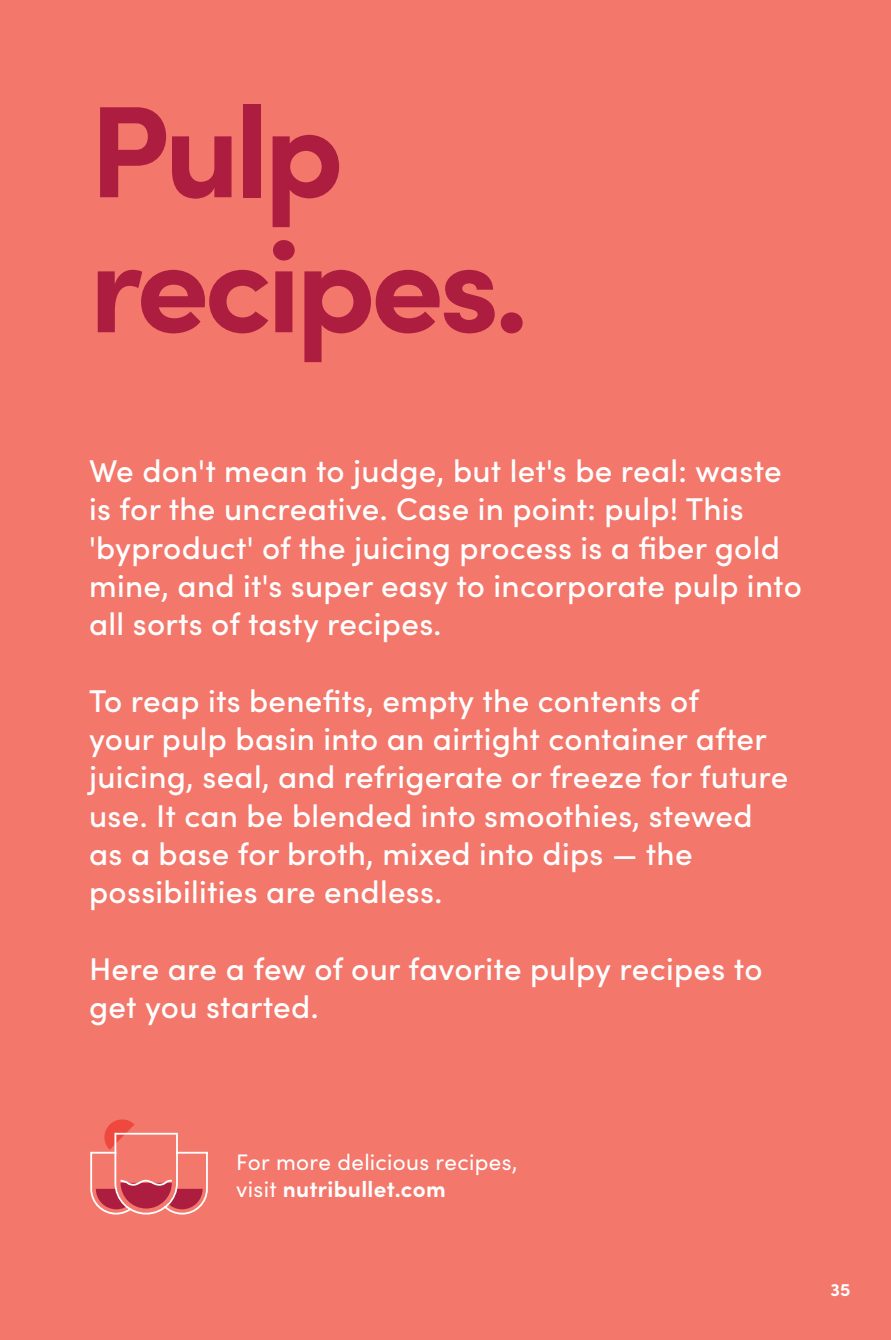
<style>
.page{position:relative;width:891px;height:1340px;background:#fff}
.page>*{position:absolute;margin:0;border:0;box-sizing:border-box;transform-origin:0 0}
.t1{font:700 130.5px/135px "Sofia Pro";letter-spacing:-.04em;color:#ac1d40}
.t2{font:500 31.5px/38.2px "Sofia Pro";letter-spacing:.01em;color:#fff}
.t3{font:22.5px/27px "Sofia Pro";letter-spacing:.015em;color:#fff}
.t4{font:700 18px "Sofia Pro";color:#fff}
.s1{font-weight:700}
</style>
<div class="page">
<div style="left:0;top:0;width:891px;height:1339px;background:#f3776b"></div>
<svg style="left:90px;top:1119px;width:118px;height:95px"></svg>
<h1 class="t1" style="left:89px;top:73px;width:441px">Pulp recipes.</h1>
<p class="t2" style="left:89px;top:450px;width:714px">We don't mean to judge, but let's be real: waste is for the uncreative. Case in point: pulp! This 'byproduct' of the juicing process is a fiber gold mine, and it's super easy to incorporate pulp into all sorts of tasty recipes.</p>
<p class="t2" style="left:89px;top:679px;width:701px">To reap its benefits, empty the contents of<br>your pulp basin into an airtight container after juicing, seal, and refrigerate or freeze for future use. It can be blended into smoothies, stewed as a base for broth, mixed into dips — the possibilities are endless.</p>
<p class="t2" style="left:89px;top:947px;width:675px">Here are a few of our favorite pulpy recipes to get you started.</p>
<p class="t3" style="left:236px;top:1147px;width:283px">For more delicious recipes, visit <span class="s1">nutribullet.com</span></p>
<p class="t4" style="left:830px;top:1275px;width:22px">35</p>
</div>
